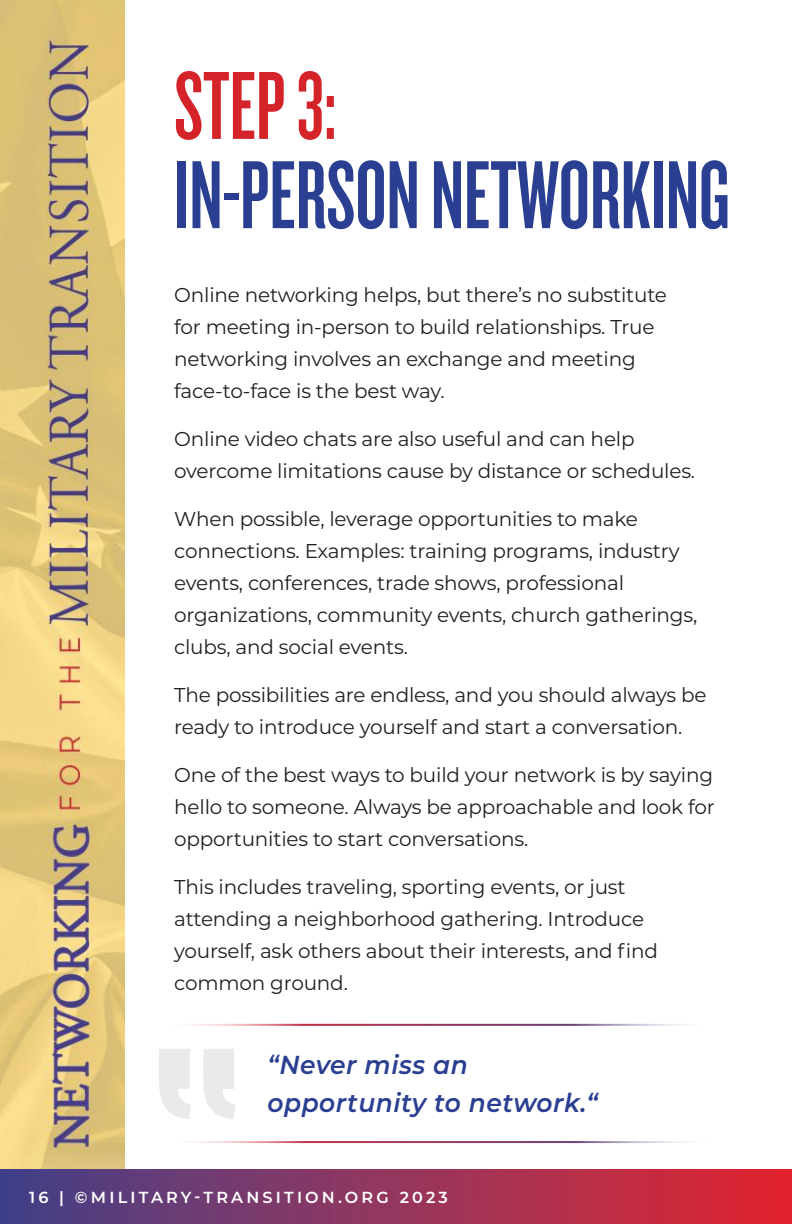
<style>
.page{position:relative;width:792px;height:1224px;background:#fff}
.page>*{position:absolute;margin:0;border:0;box-sizing:border-box;transform-origin:0 0}
.t1{font:100.4px "Knockout HTF47 Bantamweight";color:#2a3f91}
.t2{font:100.4px "Knockout HTF47 Bantamweight";color:#d42429}
.t3{font:italic 600 26px/38px "Montserrat";letter-spacing:.02em;color:#2a3f91;scale:.96 1}
.t4{font:20px/32px "Montserrat";letter-spacing:-.01em;color:#241f1f}
.t5{font:600 16px "Montserrat";letter-spacing:.2em;color:#fff}
</style>
<div class="page">
<img style="left:0;top:0;width:124px;height:1170px">
<div style="left:0;top:1170px;width:792px;height:54px;background:linear-gradient(to right,#44428a,#e2262f)"></div>
<svg style="left:159px;top:1049px;width:77px;height:70px"></svg>
<h1 class="t2" style="left:174px;top:56px;width:164px">STEP 3:</h1>
<h1 class="t1" style="left:174px;top:145px;width:557px">IN-PERSON NETWORKING</h1>
<p class="t4" style="left:174px;top:278px;width:494px">Online networking helps, but there’s no substitute for meeting in-person to build relationships. True networking involves an exchange and meeting face-to-face is the best way.</p>
<p class="t4" style="left:174px;top:422px;width:522px">Online video chats are also useful and can help overcome limitations cause by distance or schedules.</p>
<p class="t4" style="left:174px;top:502px;width:525px">When possible, leverage opportunities to make connections. Examples: training programs, industry events, conferences, trade shows, professional organizations, community events, church gatherings, clubs, and social events.</p>
<p class="t4" style="left:174px;top:678px;width:534px">The possibilities are endless, and you should always be ready to introduce yourself and start a conversation.</p>
<p class="t4" style="left:174px;top:758px;width:542px;text-align:justify">One of the best ways to build your network is by saying hello to someone. Always be approachable and look for opportunities to start conversations.</p>
<p class="t4" style="left:174px;top:870px;width:485px">This includes traveling, sporting events, or just attending a neighborhood gathering. Introduce yourself, ask others about their interests, and find common ground.</p>
<h2 class="t3" style="left:267px;top:1045px;width:346px">“Never miss an opportunity to network.“</h2>
<p class="t5" style="left:29px;top:1186px;width:420px">16 | ©MILITARY-TRANSITION.ORG 2023</p>
</div>
